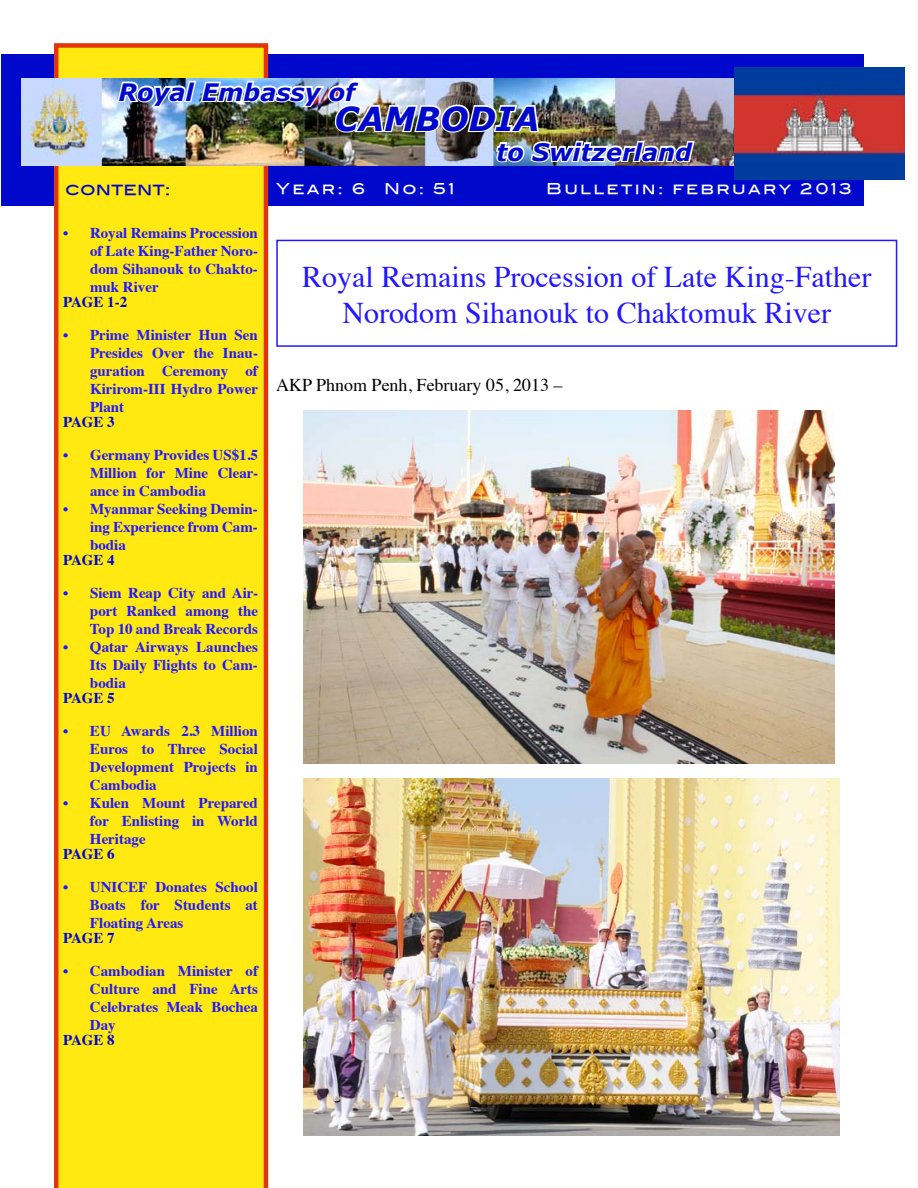
<style>
.page{position:relative;width:918px;height:1188px;background:#fff}
.page>*{position:absolute;margin:0;border:0;box-sizing:border-box;transform-origin:0 0}
.t1{font:italic 700 33px "Verdana";color:#0008cc}
.t2{font:30px/36px "Times";color:#2317ff;text-align:center}
.t3{font:italic 700 24px "Verdana";color:#0008cc}
.t4{font:18px "Times";color:#000}
.t5{font:16.5px "Blair Md ITCTT Medium";color:#0008cc}
.t6{font:700 15px/18px "Times";color:#2317ff;text-align:justify}
.t7{font:700 15px "Times";color:#0008cc}
.t8{font:15px "Blair Md ITCTT Medium";letter-spacing:.15em;color:#fff}
</style>
<div class="page">
<div style="left:2px;top:54px;width:862px;height:152px;background:#0008cc"></div>
<div style="left:54px;top:43px;width:214px;height:1145px;background:#ffe910"></div>
<img style="left:21px;top:78px;width:713px;height:88px">
<img style="left:115px;top:65px;width:582px;height:103px">
<img style="left:734px;top:67px;width:170px;height:112px">
<div style="left:276px;top:240px;width:621px;height:107px;border:2px solid #2317ff"></div>
<img style="left:303px;top:410px;width:531px;height:354px">
<img style="left:303px;top:779px;width:537px;height:356px">
<h3 class="t3" style="left:118px;top:75px;width:238px">Royal Embassy of</h3>
<h1 class="t1" style="left:334px;top:95px;width:206px">CAMBODIA</h1>
<h3 class="t3" style="left:496px;top:135px;width:197px">to Switzerland</h3>
<p class="t5" style="left:65px;top:176px;width:107px">content:</p>
<p class="t8" style="left:276px;top:176px;width:91px">Year: 6</p>
<p class="t8" style="left:384px;top:176px;width:72px">No: 51</p>
<p class="t8" style="left:546px;top:176px;width:307px">Bulletin: february 2013</p>
<p class="t6" style="left:90px;top:222px;width:170px;text-indent:-27px">• Royal Remains Procession of Late King-Father Noro&shy;dom Sihanouk to Chakto&shy;muk River</p>
<p class="t7" style="left:63px;top:287px;width:66px">PAGE 1-2</p>
<p class="t6" style="left:90px;top:324px;width:170px;text-indent:-27px">• Prime Minister Hun Sen Presides Over the Inau&shy;guration Ceremony of Kirirom-III Hydro Power Plant</p>
<p class="t7" style="left:63px;top:407px;width:53px">PAGE 3</p>
<p class="t6" style="left:90px;top:444px;width:169px;text-indent:-27px">• Germany Provides US$1.5<br>Million for Mine Clear&shy;ance in Cambodia</p>
<p class="t6" style="left:90px;top:498px;width:169px;text-indent:-27px">• Myanmar Seeking Demin&shy;ing Experience from Cam&shy;bodia</p>
<p class="t7" style="left:63px;top:545px;width:53px">PAGE 4</p>
<p class="t6" style="left:90px;top:582px;width:170px;text-indent:-27px">• Siem Reap City and Air&shy;port Ranked among the Top 10 and Break Records</p>
<p class="t6" style="left:90px;top:636px;width:169px;text-indent:-27px">• Qatar Airways Launches Its Daily Flights to Cam&shy;bodia</p>
<p class="t7" style="left:63px;top:683px;width:53px">PAGE 5</p>
<p class="t6" style="left:90px;top:720px;width:170px;text-indent:-27px">• EU Awards 2.3 Million Euros to Three Social Development Projects in Cambodia</p>
<p class="t6" style="left:90px;top:792px;width:170px;text-indent:-27px">• Kulen Mount Prepared for Enlisting in World Heritage</p>
<p class="t7" style="left:63px;top:839px;width:53px">PAGE 6</p>
<p class="t6" style="left:90px;top:876px;width:169px;text-indent:-27px">• UNICEF Donates School Boats for Students at Floating Areas</p>
<p class="t7" style="left:63px;top:923px;width:53px">PAGE 7</p>
<p class="t6" style="left:90px;top:960px;width:170px;text-indent:-27px">• Cambodian Minister of Culture and Fine Arts Celebrates Meak Bochea Day</p>
<p class="t7" style="left:63px;top:1025px;width:53px">PAGE 8</p>
<h2 class="t2" style="left:302px;top:256px;width:571px">Royal Remains Procession of Late King-Father<br>Norodom Sihanouk to Chaktomuk River</h2>
<p class="t4" style="left:276px;top:368px;width:288px">AKP Phnom Penh, February 05, 2013 –</p>
</div>
